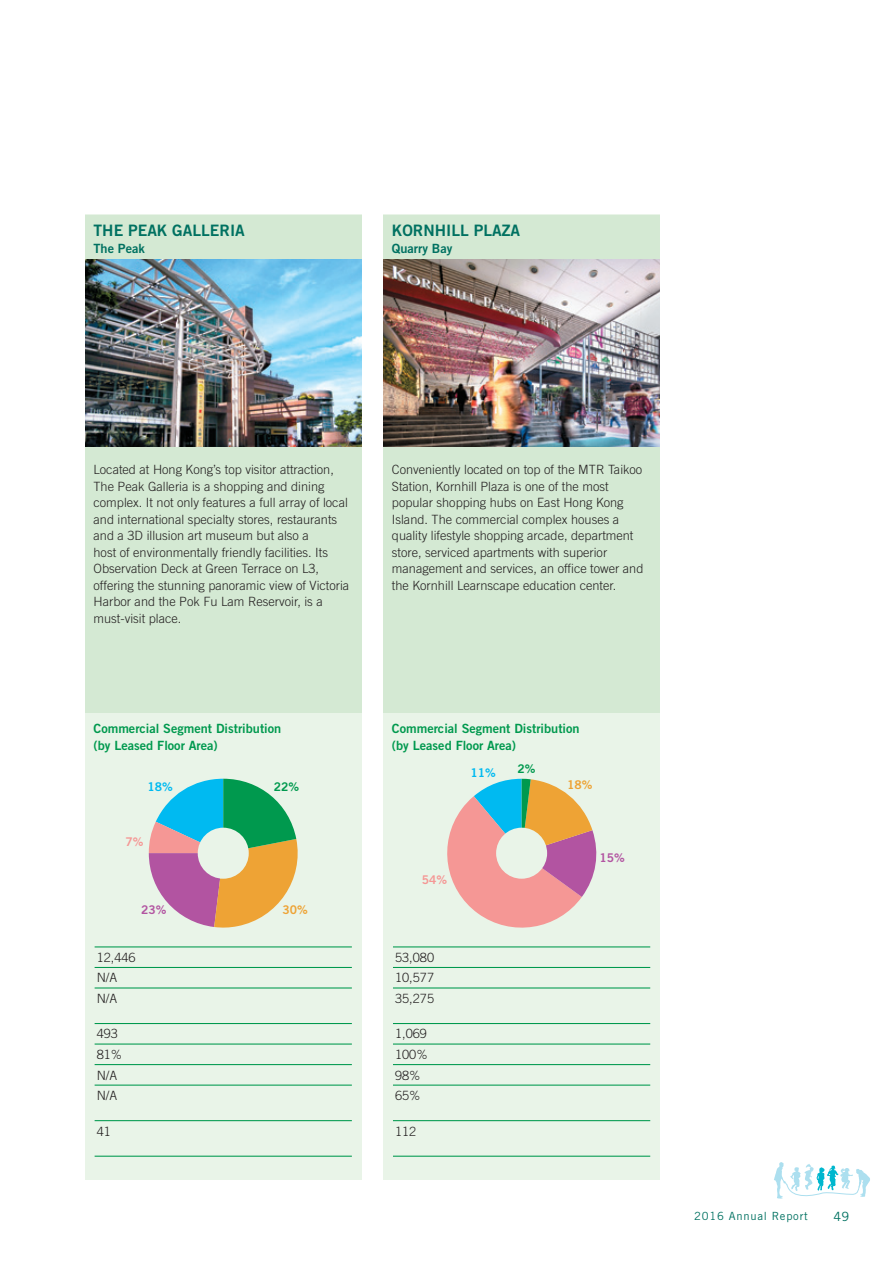
<style>
.page{position:relative;width:893px;height:1263px;background:#fff}
.page>*{position:absolute;margin:0;border:0;box-sizing:border-box;transform-origin:0 0}
.t1{font:15.75px "Trade Gothic LT Std Bd 2";color:#007161}
.t2{font:300 12.75px/16.5px "Trade Gothic LT Std";color:#231f20}
.t3{font:12.75px/16.5px "Trade Gothic LT Std Bd 2";color:#00994e}
.t4{font:12.75px "Trade Gothic LT Std Bd 2";color:#007161}
.t5{font:12.75px "Trade Gothic LT Std";color:#007161}
.t6{font:12px "Trade Gothic LT Std Bd 2";color:#00baf1}
.t7{font:12px "Trade Gothic LT Std Bd 2";color:#b254a1}
.t8{font:12px "Trade Gothic LT Std Bd 2";color:#eea335}
.t9{font:12px "Trade Gothic LT Std Bd 2";color:#00994e}
.t10{font:12px "Trade Gothic LT Std Bd 2";color:#f59795}
.t11{font:11.25px "Trade Gothic LT Std";letter-spacing:.065em;color:#007161}
</style>
<div class="page">
<svg style="left:774px;top:1162px;width:96px;height:37px"></svg>
<div style="left:85px;top:215px;width:276px;height:965px;background:#e9f4e8"></div>
<div style="left:383px;top:215px;width:277px;height:965px;background:#e9f4e8"></div>
<div style="left:85px;top:215px;width:276px;height:497px;background:#d4e9d3"></div>
<div style="left:383px;top:215px;width:277px;height:497px;background:#d4e9d3"></div>
<svg style="left:149px;top:779px;width:149px;height:148px"></svg>
<hr style="left:95px;top:946px;width:257px;height:1px;background:#00994e">
<hr style="left:95px;top:967px;width:257px;height:1px;background:#00994e">
<hr style="left:95px;top:987px;width:257px;height:1px;background:#00994e">
<hr style="left:95px;top:1023px;width:257px;height:1px;background:#00994e">
<hr style="left:95px;top:1043px;width:257px;height:1px;background:#00994e">
<hr style="left:95px;top:1064px;width:257px;height:1px;background:#00994e">
<hr style="left:95px;top:1084px;width:257px;height:2px;background:#00994e">
<hr style="left:95px;top:1120px;width:257px;height:1px;background:#00994e">
<hr style="left:95px;top:1156px;width:257px;height:1px;background:#00994e">
<svg style="left:447px;top:779px;width:149px;height:149px"></svg>
<hr style="left:393px;top:946px;width:257px;height:1px;background:#00994e">
<hr style="left:393px;top:967px;width:257px;height:1px;background:#00994e">
<hr style="left:393px;top:987px;width:257px;height:1px;background:#00994e">
<hr style="left:393px;top:1023px;width:257px;height:1px;background:#00994e">
<hr style="left:393px;top:1043px;width:257px;height:1px;background:#00994e">
<hr style="left:393px;top:1064px;width:257px;height:1px;background:#00994e">
<hr style="left:393px;top:1084px;width:257px;height:2px;background:#00994e">
<hr style="left:393px;top:1120px;width:257px;height:1px;background:#00994e">
<hr style="left:393px;top:1156px;width:257px;height:1px;background:#00994e">
<img style="left:383px;top:260px;width:277px;height:187px">
<img style="left:85px;top:260px;width:276px;height:187px">
<p class="t1" style="left:94px;top:221px;width:153px">The Peak Galler ia</p>
<p class="t4" style="left:94px;top:240px;width:53px">The Peak</p>
<p class="t1" style="left:392px;top:221px;width:22px">Korn</p>
<p class="t1" style="left:435px;top:221px;width:87px">hill Plaza</p>
<p class="t4" style="left:392px;top:240px;width:62px">Quarry Bay</p>
<p class="t2" style="left:94px;top:461px;width:257px">Located at Hong Kong’s top visitor attraction, The Peak Galleria is a shopping and dining complex. It not only features a full array of local and international specialty stores, restaurants and a 3D illusion art museum but also a<br>host of environmentally friendly facilities. Its Observation Deck at Green Terrace on L3, offering the stunning panoramic view of Victoria Harbor and the Pok Fu Lam Reservoir, is a must-visit place.</p>
<p class="t2" style="left:392px;top:461px;width:253px">Conveniently located on top of the MTR Taikoo Station, Kornhill Plaza is one of the most popular shopping hubs on East Hong Kong Island. The commercial complex houses a quality lifestyle shopping arcade, department store, serviced apartments with superior management and services, an office tower and the Kornhill Learnscape education center.</p>
<p class="t3" style="left:94px;top:720px;width:189px">Commercial Segment Distribution (by Leased Floor Area)</p>
<p class="t3" style="left:392px;top:720px;width:189px">Commercial Segment Distribution (by Leased Floor Area)</p>
<p class="t6" style="left:148px;top:779px;width:27px">18%</p>
<p class="t9" style="left:274px;top:779px;width:27px">22%</p>
<p class="t10" style="left:126px;top:834px;width:19px">7%</p>
<p class="t7" style="left:141px;top:902px;width:27px">23%</p>
<p class="t8" style="left:283px;top:902px;width:27px">30%</p>
<p class="t2" style="left:97px;top:947px;width:40px;line-height:20.5px">12,446<br>N/A<br>N/A</p>
<p class="t2" style="left:97px;top:1023px;width:27px;line-height:20.5px">493<br>81%<br>N/A<br>N/A</p>
<p class="t2" style="left:97px;top:1123px;width:16px">41</p>
<p class="t6" style="left:471px;top:765px;width:27px">11%</p>
<p class="t9" style="left:518px;top:761px;width:19px">2%</p>
<p class="t10" style="left:422px;top:872px;width:27px">54%</p>
<p class="t2" style="left:395px;top:947px;width:40px;line-height:20.5px;text-align:justify">53,080<br>10,577<br>35,275</p>
<p class="t2" style="left:395px;top:1023px;width:34px;line-height:20.5px">1,069<br>100%<br>98%<br>65%</p>
<p class="t2" style="left:395px;top:1123px;width:23px">112</p>
<p class="t8" style="left:567px;top:777px;width:27px">18%</p>
<p class="t7" style="left:600px;top:851px;width:27px">15%</p>
<p class="t11" style="left:694px;top:1209px;width:115px">2016 Annual Report</p>
<p class="t5" style="left:833px;top:1209px;width:17px">49</p>
</div>
